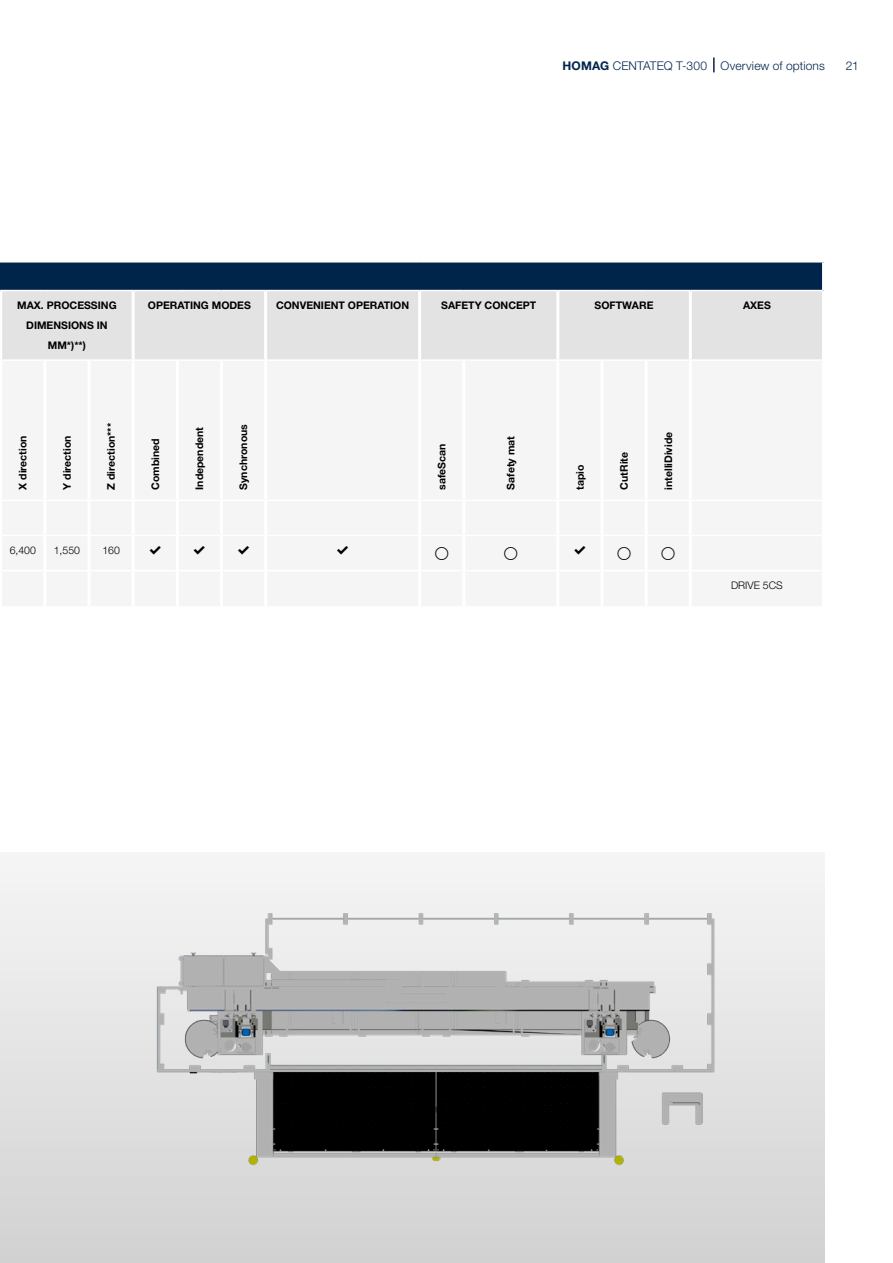
<style>
.page{position:relative;width:893px;height:1263px;background:#fff}
.page>*{position:absolute;margin:0;border:0;box-sizing:border-box;transform-origin:0 0}
._01_Musterseiten_Rub{font:300 12px "Helvetica Neue LTW1 G";letter-spacing:.015em;color:#00254b}
.t1{font:700 10.5px/20.4px "Helvetica Neue LTW1 G";color:#000;text-align:center}
.t2{font:300 10.5px "Helvetica Neue LTW1 G";color:#000}
.s1{font-weight:700}
</style>
<div class="page">
<div style="left:0;top:262px;width:823px;height:29px;background:#00254b"></div>
<div style="left:2px;top:291px;width:820px;height:68px;background:#e3e3e3"></div>
<hr style="left:822px;top:263px;width:3px;height:28px;background:#fff">
<hr style="left:132px;top:291px;width:3px;height:68px;background:#fff">
<hr style="left:264px;top:291px;width:3px;height:68px;background:#fff">
<hr style="left:418px;top:291px;width:3px;height:68px;background:#fff">
<hr style="left:556px;top:291px;width:3px;height:68px;background:#fff">
<hr style="left:689px;top:291px;width:3px;height:68px;background:#fff">
<hr style="left:1px;top:290px;width:44px;height:1px;background:#fff">
<hr style="left:45px;top:290px;width:44px;height:1px;background:#fff">
<hr style="left:89px;top:290px;width:44px;height:1px;background:#fff">
<hr style="left:133px;top:290px;width:44px;height:1px;background:#fff">
<hr style="left:177px;top:290px;width:44px;height:1px;background:#fff">
<hr style="left:221px;top:290px;width:45px;height:1px;background:#fff">
<hr style="left:266px;top:290px;width:154px;height:1px;background:#fff">
<hr style="left:420px;top:290px;width:44px;height:1px;background:#fff">
<hr style="left:464px;top:290px;width:94px;height:1px;background:#fff">
<hr style="left:558px;top:290px;width:44px;height:1px;background:#fff">
<hr style="left:602px;top:290px;width:44px;height:1px;background:#fff">
<hr style="left:646px;top:290px;width:44px;height:1px;background:#fff">
<hr style="left:690px;top:290px;width:132px;height:1px;background:#fff">
<hr style="left:1px;top:261px;width:44px;height:2px;background:#fff">
<hr style="left:45px;top:261px;width:44px;height:2px;background:#fff">
<hr style="left:89px;top:261px;width:44px;height:2px;background:#fff">
<hr style="left:133px;top:261px;width:44px;height:2px;background:#fff">
<hr style="left:177px;top:261px;width:44px;height:2px;background:#fff">
<hr style="left:221px;top:261px;width:45px;height:2px;background:#fff">
<hr style="left:266px;top:261px;width:154px;height:2px;background:#fff">
<hr style="left:420px;top:261px;width:44px;height:2px;background:#fff">
<hr style="left:464px;top:261px;width:94px;height:2px;background:#fff">
<hr style="left:558px;top:261px;width:44px;height:2px;background:#fff">
<hr style="left:602px;top:261px;width:44px;height:2px;background:#fff">
<hr style="left:646px;top:261px;width:44px;height:2px;background:#fff">
<hr style="left:690px;top:261px;width:135px;height:2px;background:#fff">
<div style="left:0;top:853px;width:825px;height:410px;background:linear-gradient(to bottom,#f5f6f5,#d2d2d1)"></div>
<img style="left:0;top:853px;width:7px;height:410px">
<img style="left:136px;top:853px;width:621px;height:346px">
<svg style="left:713px;top:58px;width:2px;height:14px"></svg>
<p class="_01_Musterseiten_Rub" style="left:562px;top:58px;width:264px"><span class="s1">HOMAG</span> CENTATEQ T-300 Overview of options</p>
<p class="_01_Musterseiten_Rub" style="left:846px;top:58px;width:15px">21</p>
<p class="t1" style="left:17px;top:295px;width:101px">MAX. PROCESSING<br>DIMENSIONS IN<br>MM*)**)</p>
<p class="t1" style="left:148px;top:295px;width:105px">OPERATING MODES</p>
<p class="t1" style="left:276px;top:295px;width:135px">CONVENIENT OPERATION</p>
<p class="t1" style="left:441px;top:295px;width:97px">SAFETY CONCEPT</p>
<p class="t1" style="left:595px;top:295px;width:60px">SOFTWARE</p>
<p class="t1" style="left:743px;top:295px;width:29px">AXES</p>
<p class="t1" style="left:13px;top:490px;width:56px;rotate:-90deg">X direction</p>
<p class="t1" style="left:57px;top:490px;width:56px;rotate:-90deg">Y direction</p>
<p class="t1" style="left:101px;top:490px;width:68px;rotate:-90deg">Z direction***</p>
<p class="t2" style="left:10px;top:543px;width:28px">6,400</p>
<p class="t2" style="left:54px;top:543px;width:28px">1,550</p>
<p class="t2" style="left:102px;top:543px;width:19px">160</p>
<p class="t1" style="left:145px;top:490px;width:53px;rotate:-90deg">Combined</p>
<p class="t1" style="left:189px;top:490px;width:64px;rotate:-90deg">Independent</p>
<p class="t1" style="left:233px;top:490px;width:67px;rotate:-90deg">Synchronous</p>
<p class="t1" style="left:431px;top:490px;width:48px;rotate:-90deg">safeScan</p>
<p class="t1" style="left:501px;top:490px;width:55px;rotate:-90deg">Safety mat</p>
<p class="t1" style="left:570px;top:490px;width:27px;rotate:-90deg">tapio</p>
<p class="t1" style="left:614px;top:490px;width:39px;rotate:-90deg">CutRite</p>
<p class="t1" style="left:658px;top:490px;width:59px;rotate:-90deg">intelliDivide</p>
<p class="t2" style="left:731px;top:579px;width:53px">DRIVE 5CS</p>
</div>
